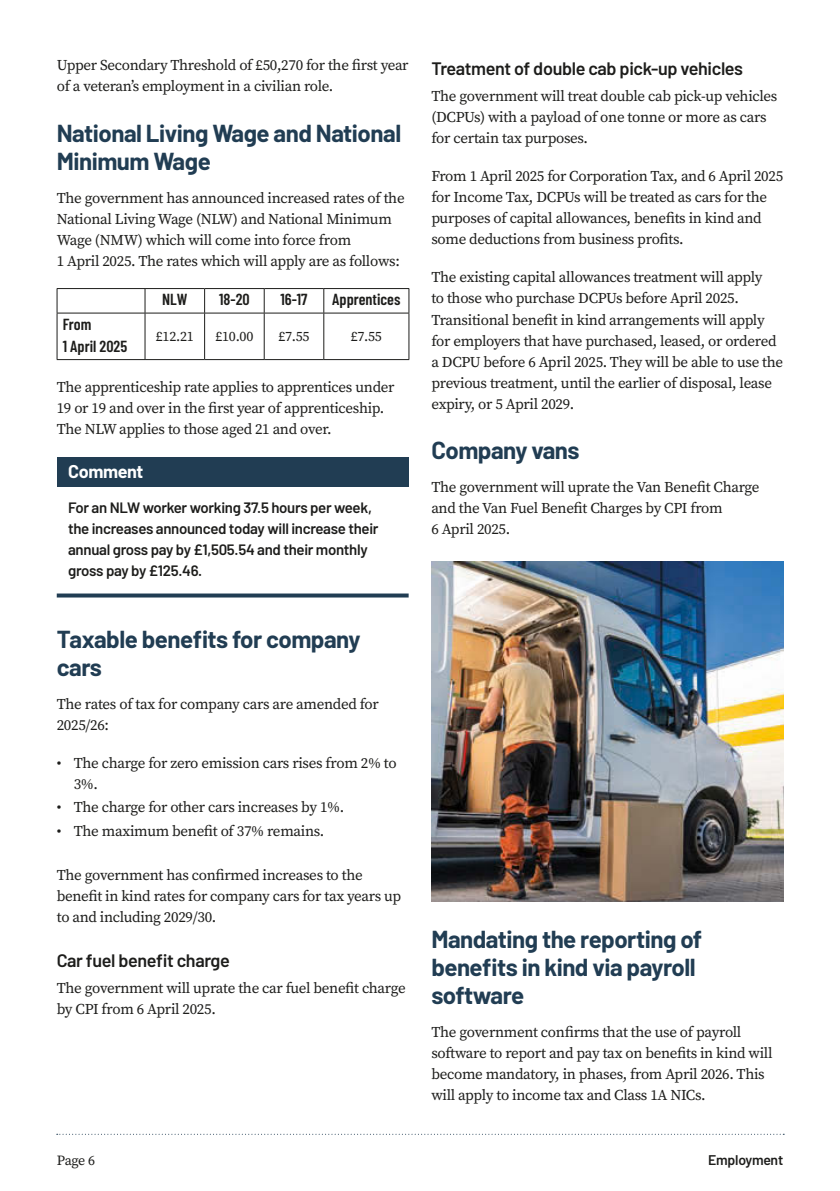
<style>
.page{position:relative;width:840px;height:1191px;background:#fff}
.page>*{position:absolute;margin:0;border:0;box-sizing:border-box;transform-origin:0 0}
.t1{font:700 24px/28px "Barlow";letter-spacing:-.02em;color:#213d53}
.t2{font:600 18px "Barlow";letter-spacing:-.02em;color:#1d1d1b}
.t3{font:700 18px "Barlow";letter-spacing:-.02em;color:#fff}
.t4{font:600 16px/22px "Barlow Condensed";color:#1d1d1b}
.t5{font:15px/21px "Source Serif Pro";letter-spacing:-.02em;color:#1d1d1b}
.t6{font:600 15px/21px "Barlow";letter-spacing:-.02em;color:#1d1d1b}
.t7{font:14px "Source Serif Pro";letter-spacing:-.02em;color:#1d1d1b}
.t8{font:600 14px "Barlow";letter-spacing:-.02em;color:#1d1d1b}
</style>
<div class="page">
<svg style="left:57px;top:1133px;width:724px;height:1px"></svg>
<svg style="left:145px;top:289px;width:1px;height:24px"></svg>
<svg style="left:204px;top:289px;width:1px;height:24px"></svg>
<hr style="left:145px;top:313px;width:59px;height:1px;background:#1d1d1b">
<hr style="left:57px;top:288px;width:88px;height:1px;background:#1d1d1b">
<svg style="left:57px;top:289px;width:1px;height:24px"></svg>
<hr style="left:145px;top:288px;width:59px;height:1px;background:#1d1d1b">
<hr style="left:204px;top:288px;width:60px;height:1px;background:#1d1d1b">
<hr style="left:264px;top:288px;width:59px;height:1px;background:#1d1d1b">
<hr style="left:323px;top:288px;width:86px;height:1px;background:#1d1d1b">
<svg style="left:408px;top:289px;width:1px;height:24px"></svg>
<hr style="left:57px;top:313px;width:88px;height:1px;background:#1d1d1b">
<hr style="left:57px;top:313px;width:1px;height:46px;background:#1d1d1b">
<hr style="left:408px;top:313px;width:1px;height:46px;background:#1d1d1b">
<hr style="left:57px;top:359px;width:88px;height:1px;background:#1d1d1b">
<hr style="left:145px;top:359px;width:59px;height:1px;background:#1d1d1b">
<hr style="left:204px;top:359px;width:60px;height:1px;background:#1d1d1b">
<hr style="left:264px;top:359px;width:59px;height:1px;background:#1d1d1b">
<hr style="left:323px;top:359px;width:86px;height:1px;background:#1d1d1b">
<svg style="left:264px;top:289px;width:1px;height:24px"></svg>
<svg style="left:323px;top:289px;width:1px;height:24px"></svg>
<hr style="left:145px;top:313px;width:1px;height:46px;background:#1d1d1b">
<hr style="left:204px;top:313px;width:60px;height:1px;background:#1d1d1b">
<hr style="left:204px;top:313px;width:1px;height:46px;background:#1d1d1b">
<hr style="left:264px;top:313px;width:59px;height:1px;background:#1d1d1b">
<hr style="left:264px;top:313px;width:1px;height:46px;background:#1d1d1b">
<hr style="left:323px;top:313px;width:86px;height:1px;background:#1d1d1b">
<hr style="left:323px;top:313px;width:1px;height:46px;background:#1d1d1b">
<div style="left:57px;top:457px;width:351px;height:29px;background:#213d53"></div>
<svg style="left:57px;top:593px;width:351px;height:4px"></svg>
<img style="left:431px;top:561px;width:351px;height:340px">
<p class="t5" style="left:57px;top:55px;width:353px">Upper Secondary Threshold of £50,270 for the first year of a veteran’s employment in a civilian role.</p>
<h1 class="t1" style="left:57px;top:118px;width:346px">National Living Wage and National<br>Minimum Wage</h1>
<p class="t5" style="left:57px;top:187px;width:349px">The government has announced increased rates of the National Living Wage (NLW) and National Minimum Wage (NMW) which will come into force from<br>1 April 2025. The rates which will apply are as follows:</p>
<p class="t4" style="left:162px;top:287px;width:27px">NLW</p>
<p class="t4" style="left:219px;top:287px;width:32px">18-20</p>
<p class="t4" style="left:280px;top:287px;width:29px">16-17</p>
<p class="t4" style="left:332px;top:287px;width:70px">Apprentices</p>
<p class="t4" style="left:63px;top:312px;width:66px">From<br>1 April 2025</p>
<p class="t7" style="left:156px;top:327px;width:39px">£12.21</p>
<p class="t7" style="left:215px;top:327px;width:39px">£10.00</p>
<p class="t7" style="left:278px;top:327px;width:33px">£7.55</p>
<p class="t7" style="left:350px;top:327px;width:33px">£7.55</p>
<p class="t5" style="left:57px;top:377px;width:339px">The apprenticeship rate applies to apprentices under<br>19 or 19 and over in the first year of apprenticeship.<br>The NLW applies to those aged 21 and over.</p>
<p class="t3" style="left:68px;top:458px;width:77px">Comment</p>
<p class="t6" style="left:68px;top:495px;width:312px">For an NLW worker working 37.5 hours per week, the increases announced today will increase their annual gross pay by £1,505.54 and their monthly gross pay by £125.46.</p>
<h1 class="t1" style="left:57px;top:623px;width:305px">Taxable benefits for company cars</h1>
<p class="t5" style="left:57px;top:693px;width:323px">The rates of tax for company cars are amended for<br>2025/26:</p>
<p class="t5" style="left:74px;top:752px;width:324px;text-indent:-17px">• The charge for zero emission cars rises from 2% to<br>3%.</p>
<p class="t5" style="left:57px;top:797px;width:289px">• The charge for other cars increases by 1%.</p>
<p class="t5" style="left:57px;top:820px;width:269px">• The maximum benefit of 37% remains.</p>
<p class="t5" style="left:57px;top:864px;width:346px">The government has confirmed increases to the benefit in kind rates for company cars for tax years up to and including 2029/30.</p>
<p class="t2" style="left:57px;top:947px;width:174px">Car fuel benefit charge</p>
<p class="t5" style="left:57px;top:978px;width:350px">The government will uprate the car fuel benefit charge by CPI from 6 April 2025.</p>
<p class="t2" style="left:431px;top:55px;width:313px">Treatment of double cab pick-up vehicles</p>
<p class="t5" style="left:431px;top:86px;width:347px">The government will treat double cab pick-up vehicles (DCPUs) with a payload of one tonne or more as cars for certain tax purposes.</p>
<p class="t5" style="left:431px;top:166px;width:353px">From 1 April 2025 for Corporation Tax, and 6 April 2025 for Income Tax, DCPUs will be treated as cars for the purposes of capital allowances, benefits in kind and some deductions from business profits.</p>
<p class="t5" style="left:431px;top:267px;width:353px">The existing capital allowances treatment will apply<br>to those who purchase DCPUs before April 2025.<br>Transitional benefit in kind arrangements will apply for employers that have purchased, leased, or ordered a DCPU before 6 April 2025. They will be able to use the previous treatment, until the earlier of disposal, lease expiry, or 5 April 2029.</p>
<h1 class="t1" style="left:431px;top:435px;width:150px">Company vans</h1>
<p class="t5" style="left:431px;top:476px;width:329px">The government will uprate the Van Benefit Charge and the Van Fuel Benefit Charges by CPI from<br>6 April 2025.</p>
<h1 class="t1" style="left:431px;top:924px;width:272px">Mandating the reporting of benefits in kind via payroll software</h1>
<p class="t5" style="left:431px;top:1021px;width:342px">The government confirms that the use of payroll software to report and pay tax on benefits in kind will become mandatory, in phases, from April 2026. This will apply to income tax and Class 1A NICs.</p>
<p class="t7" style="left:57px;top:1150px;width:40px">Page 6</p>
<p class="t8" style="left:708px;top:1149px;width:76px">Employment</p>
</div>
